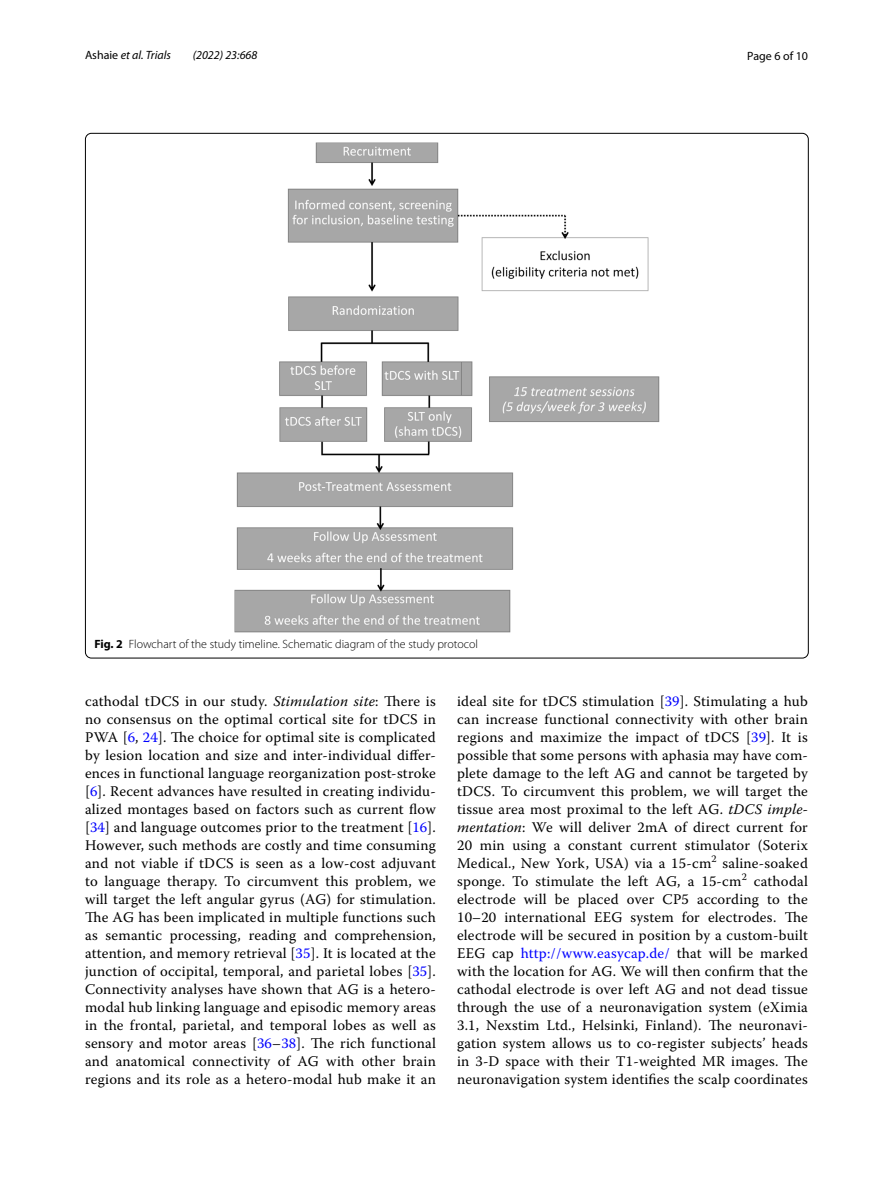
<style>
.page{position:relative;width:893px;height:1187px;background:#fff}
.page>*{position:absolute;margin:0;border:0;box-sizing:border-box;transform-origin:0 0}
.t1{font:14.7px/18px "Warnock Pro";letter-spacing:.015em;color:#000;text-align:justify}
.t2{font:300 12px "Myriad Pro";color:#000}
.t3{font:italic 12px "Myriad Pro";color:#000}
.t4{font:12px "Myriad Pro";color:#000}
.s1{font-style:normal}
.s2{font-weight:700}
.s3{font-style:italic}
.s4{color:#00f}
</style>
<div class="page">
<img style="left:234px;top:142px;width:425px;height:490px">
<p class="t3" style="left:85px;top:48px;width:87px"><span class="s1">Ashaie</span> et al. Trials</p>
<p class="t3" style="left:193px;top:48px;width:66px">(2022) 23:668</p>
<p class="t4" style="left:747px;top:48px;width:62px">Page 6 of 10</p>
<p class="t2" style="left:94px;top:637px;width:385px"><span class="s2">Fig. 2</span> Flowchart of the study timeline. Schematic diagram of the study protocol</p>
<p class="t1" style="left:85px;top:691px;width:352px">cathodal tDCS in our study. <span class="s3">Stimulation site</span>: There is no consensus on the optimal cortical site for tDCS in PWA [<span class="s4">6</span>, <span class="s4">24</span>]. The choice for optimal site is complicated by lesion location and size and inter-individual differ&shy;ences in functional language reorganization post-stroke [<span class="s4">6</span>]. Recent advances have resulted in creating individu&shy;alized montages based on factors such as current flow [<span class="s4">34</span>] and language outcomes prior to the treatment [<span class="s4">16</span>].<br>However, such methods are costly and time consuming and not viable if tDCS is seen as a low-cost adjuvant to language therapy. To circumvent this problem, we will target the left angular gyrus (AG) for stimulation.<br>The AG has been implicated in multiple functions such as semantic processing, reading and comprehension, attention, and memory retrieval [<span class="s4">35</span>]. It is located at the junction of occipital, temporal, and parietal lobes [<span class="s4">35</span>].<br>Connectivity analyses have shown that AG is a hetero&shy;modal hub linking language and episodic memory areas in the frontal, parietal, and temporal lobes as well as sensory and motor areas [<span class="s4">36</span>–<span class="s4">38</span>]. The rich functional and anatomical connectivity of AG with other brain regions and its role as a hetero-modal hub make it an</p>
<p class="t1" style="left:457px;top:691px;width:352px">ideal site for tDCS stimulation [<span class="s4">39</span>]. Stimulating a hub can increase functional connectivity with other brain regions and maximize the impact of tDCS [<span class="s4">39</span>]. It is possible that some persons with aphasia may have com&shy;plete damage to the left AG and cannot be targeted by tDCS. To circumvent this problem, we will target the tissue area most proximal to the left AG. <span class="s3">tDCS imple&shy;mentation</span>: We will deliver 2mA of direct current for 20 min using a constant current stimulator (Soterix Medical., New York, USA) via a 15-cm<sup>2</sup> saline-soaked sponge. To stimulate the left AG, a 15-cm<sup>2</sup> cathodal electrode will be placed over CP5 according to the 10–20 international EEG system for electrodes. The electrode will be secured in position by a custom-built EEG cap <span class="s4">http://www.easycap.de/</span> that will be marked with the location for AG. We will then confirm that the cathodal electrode is over left AG and not dead tissue through the use of a neuronavigation system (eXimia 3.1, Nexstim Ltd., Helsinki, Finland). The neuronavi&shy;gation system allows us to co-register subjects’ heads in 3-D space with their T1-weighted MR images. The neuronavigation system identifies the scalp coordinates</p>
</div>
